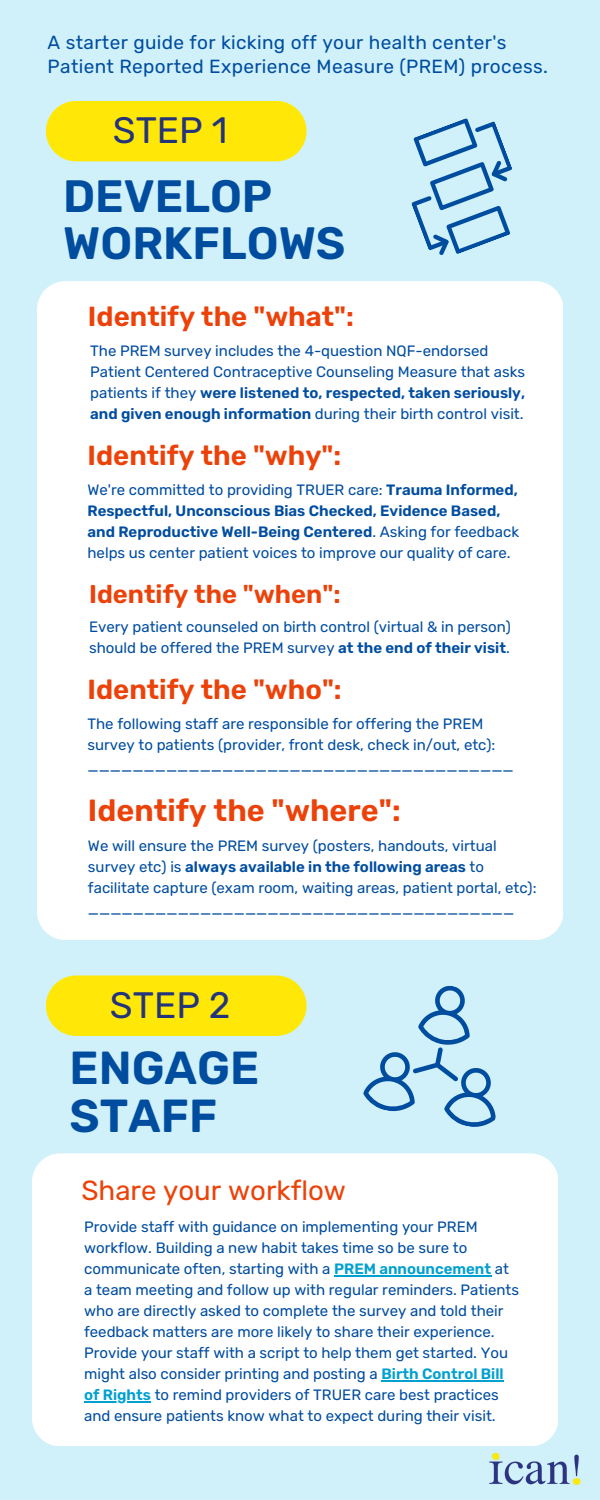
<style>
.page{position:relative;width:600px;height:1500px;background:#d0f1fa}
.page>*{position:absolute;margin:0;border:0;box-sizing:border-box;transform-origin:0 0}
.t1{font:600 46.3px/48px "Rubik";color:#004da0}
.t2{font:600 45.3px/46.5px "Rubik";color:#004da0}
.t3{font:36.8px "Rubik";color:#24347b}
.t4{font:600 30.6px "Rubik";color:#ec4209}
.t5{font:600 27.6px "Rubik";color:#ec4209}
.t6{font:27.6px "Rubik";color:#ec4209}
.t7{font:600 25.6px "Rubik";color:#ec4209}
.t8{font:19px/23.2px "Rubik";letter-spacing:.02em;color:#004da0}
.t9{font:15px/21px "Rubik";color:#004da0}
.s1{font-weight:600}
.s2{font-weight:600;color:#00a0d0}
</style>
<div class="page">
<div style="left:37px;top:281px;width:526px;height:658px;background:#fff"></div>
<div style="left:46px;top:101px;width:261px;height:60px;background:#ffe808;border-radius:30px"></div>
<svg style="left:411px;top:118px;width:101px;height:137px"></svg>
<img style="left:489px;top:1452px;width:92px;height:33px">
<div style="left:46px;top:975px;width:261px;height:61px;background:#ffe808;border-radius:30px"></div>
<svg style="left:363px;top:985px;width:133px;height:142px"></svg>
<div style="left:32px;top:1153px;width:526px;height:293px;background:#fff"></div>
<hr style="left:334px;top:1275px;width:157px;height:2px;background:#00a0d0">
<hr style="left:381px;top:1380px;width:123px;height:2px;background:#00a0d0">
<hr style="left:84px;top:1401px;width:67px;height:2px;background:#00a0d0">
<p class="t8" style="left:48px;top:31px;width:502px">A starter guide for kicking off your health center's<br>Patient Reported Experience Measure (PREM) process.</p>
<h3 class="t3" style="left:113px;top:108px;width:116px">STEP 1</h3>
<h2 class="t2" style="left:63px;top:173px;width:284px">DEVELOP<br>WORKFLOWS</h2>
<h3 class="t5" style="left:88px;top:300px;width:268px">Identify the "what":</h3>
<p class="t9" style="left:90px;top:340px;width:436px">The PREM survey includes the 4-question NQF-endorsed Patient Centered Contraceptive Counseling Measure that asks patients if they <span class="s1">were listened to, respected, taken seriously, and given enough information</span> during their birth control visit.</p>
<h3 class="t5" style="left:88px;top:439px;width:255px">Identify the "why":</h3>
<p class="t9" style="left:88px;top:479px;width:433px">We're committed to providing TRUER care: <span class="s1">Trauma Informed, Respectful, Unconscious Bias Checked, Evidence Based, and Reproductive Well-Being Centered</span>. Asking for feedback helps us center patient voices to improve our quality of care.</p>
<h3 class="t7" style="left:89px;top:579px;width:253px">Identify the "when":</h3>
<p class="t9" style="left:89px;top:616px;width:423px">Every patient counseled on birth control (virtual &amp; in person) should be offered the PREM survey <span class="s1">at the end of their visit</span>.</p>
<h3 class="t5" style="left:88px;top:673px;width:256px">Identify the "who":</h3>
<p class="t9" style="left:88px;top:713px;width:428px">The following staff are responsible for offering the PREM survey to patients (provider, front desk, check in/out, etc): ______________________________________</p>
<h3 class="t4" style="left:88px;top:792px;width:314px">Identify the "where":</h3>
<p class="t9" style="left:88px;top:835px;width:450px">We will ensure the PREM survey (posters, handouts, virtual survey etc) is <span class="s1">always available in the following areas</span> to facilitate capture (exam room, waiting areas, patient portal, etc): ______________________________________</p>
<h3 class="t3" style="left:110px;top:983px;width:122px">STEP 2</h3>
<h1 class="t1" style="left:69px;top:1044px;width:191px">ENGAGE<br>STAFF</h1>
<h3 class="t6" style="left:81px;top:1174px;width:266px">Share your workflow</h3>
<p class="t9" style="left:84px;top:1217px;width:436px">Provide staff with guidance on implementing your PREM workflow. Building a new habit takes time so be sure to communicate often, starting with a <span class="s2">PREM announcement</span> at a team meeting and follow up with regular reminders. Patients who are directly asked to complete the survey and told their feedback matters are more likely to share their experience.<br>Provide your staff with a script to help them get started. You might also consider printing and posting a <span class="s2">Birth Control Bill of Rights</span> to remind providers of TRUER care best practices and ensure patients know what to expect during their visit.</p>
</div>
